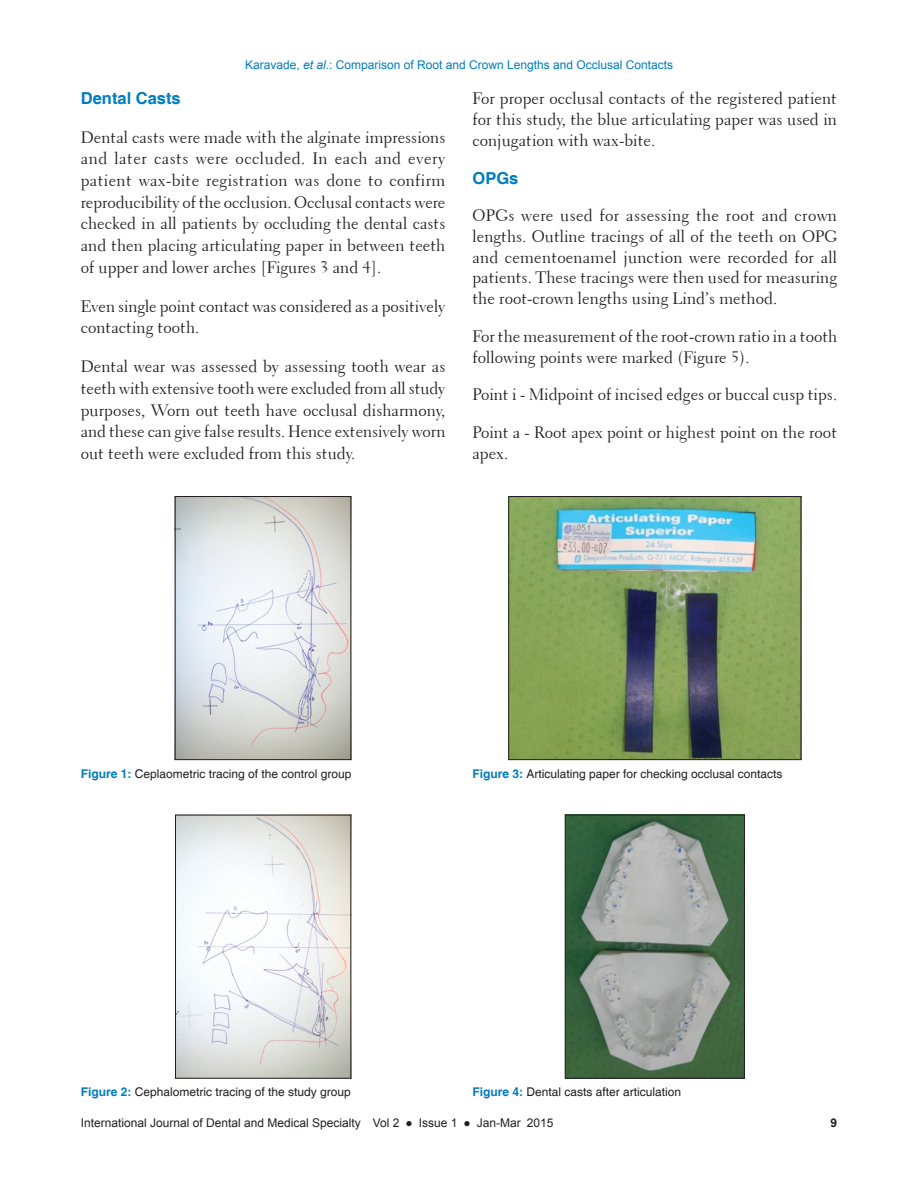
<style>
.page{position:relative;width:918px;height:1188px;background:#fff}
.page>*{position:absolute;margin:0;border:0;box-sizing:border-box;transform-origin:0 0}
.t1{font:16.5px/21.8px "Transitional 521 BT Roman A";color:#231f20;text-align:justify}
.t2{font:700 16.5px "Helvetica";color:#007dbe}
.t3{font:12px "Helvetica";color:#231f20}
.t4{font:12px "Arial";color:#231f20}
.t5{font:12px "Arial";color:#007dbe}
.t6{font:700 12px "Arial";color:#231f20}
.s1{font-style:italic}
.s2{font-weight:700;color:#007dbe}
</style>
<div class="page">
<img style="left:510px;top:498px;width:289px;height:260px">
<div style="left:508px;top:496px;width:293px;height:264px;border:1px solid #231f20"></div>
<img style="left:177px;top:817px;width:172px;height:259px">
<div style="left:175px;top:815px;width:176px;height:263px;border:1px solid #231f20"></div>
<img style="left:177px;top:498px;width:172px;height:260px">
<div style="left:175px;top:496px;width:176px;height:264px;border:1px solid #231f20"></div>
<img style="left:567px;top:817px;width:176px;height:259px">
<div style="left:565px;top:815px;width:180px;height:263px;border:1px solid #231f20"></div>
<p class="t5" style="left:245px;top:58px;width:430px">Karavade, <span class="s1">et al</span>.: Comparison of Root and Crown Lengths and Occlusal Contacts</p>
<p class="t2" style="left:81px;top:89px;width:101px">Dental Casts</p>
<p class="t1" style="left:81px;top:126px;width:366px">Dental casts were made with the alginate impressions and later casts were occluded. In each and every patient wax-bite registration was done to confirm reproducibility of the occlusion. Occlusal contacts were checked in all patients by occluding the dental casts and then placing articulating paper in between teeth of upper and lower arches [Figures 3 and 4].</p>
<p class="t1" style="left:81px;top:295px;width:366px">Even single point contact was considered as a positively contacting tooth.</p>
<p class="t1" style="left:81px;top:356px;width:366px">Dental wear was assessed by assessing tooth wear as teeth with extensive tooth were excluded from all study purposes, Worn out teeth have occlusal disharmony, and these can give false results. Hence extensively worn out teeth were excluded from this study.</p>
<p class="t1" style="left:473px;top:88px;width:366px;line-height:20.7px">For proper occlusal contacts of the registered patient for this study, the blue articulating paper was used in conjugation with wax-bite.</p>
<p class="t2" style="left:472px;top:168px;width:47px">OPGs</p>
<p class="t1" style="left:472px;top:205px;width:366px;line-height:20.7px">OPGs were used for assessing the root and crown lengths. Outline tracings of all of the teeth on OPG and cementoenamel junction were recorded for all patients. These tracings were then used for measuring the root-crown lengths using Lind’s method.</p>
<p class="t1" style="left:472px;top:326px;width:366px;line-height:20.7px">For the measurement of the root-crown ratio in a tooth following points were marked (Figure 5).</p>
<p class="t1" style="left:472px;top:384px;width:366px">Point i - Midpoint of incised edges or buccal cusp tips.</p>
<p class="t1" style="left:472px;top:422px;width:366px;line-height:20.7px">Point a - Root apex point or highest point on the root apex.</p>
<p class="t3" style="left:81px;top:766px;width:272px"><span class="s2">Figure 1:</span> Ceplaometric tracing of the control group</p>
<p class="t3" style="left:472px;top:766px;width:312px"><span class="s2">Figure 3:</span> Articulating paper for checking occlusal contacts</p>
<p class="t3" style="left:81px;top:1085px;width:272px"><span class="s2">Figure 2:</span> Cephalometric tracing of the study group</p>
<p class="t3" style="left:472px;top:1085px;width:210px"><span class="s2">Figure 4:</span> Dental casts after articulation</p>
<p class="t4" style="left:81px;top:1116px;width:474px">International Journal of Dental and Medical Specialty Vol 2 ● Issue 1 ● Jan-Mar 2015</p>
<p class="t6" style="left:830px;top:1116px;width:8px">9</p>
</div>
